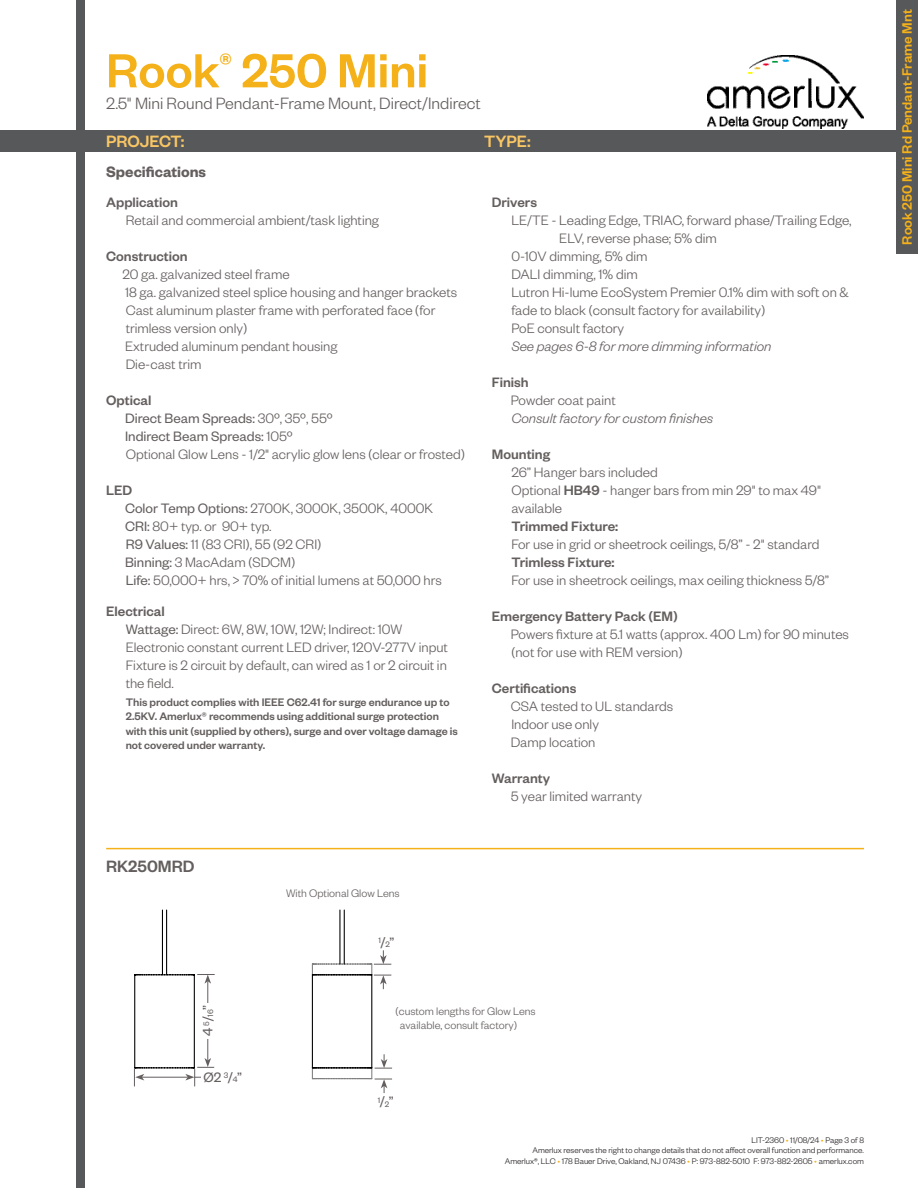
<style>
.page{position:relative;width:918px;height:1188px;background:#fff}
.page>*{position:absolute;margin:0;border:0;box-sizing:border-box;transform-origin:0 0}
.t1{font:500 52.5px "Founders Grotesk";color:#f4b119}
.t2{font:300 18px "Founders Grotesk";color:#645e5e}
.t3{font:500 18px "Founders Grotesk";color:#f9c664}
.t4{font:500 18px "Founders Grotesk";color:#645e5e}
.t5{font:600 16.5px "Founders Grotesk";color:#645e5e}
.t6{font:300 15px/18px "Founders Grotesk";color:#645e5e}
.t7{font:500 15px "Founders Grotesk";color:#645e5e}
.t8{font:italic 300 15px "Founders Grotesk";color:#645e5e}
.t9{font:15px "Founders Grotesk";color:#645e5e}
.t10{font:500 15px "Founders Grotesk";color:#f4b119}
.t11{font:500 12px "Founders Grotesk";color:#645e5e}
.t12{font:300 12px/14.4px "Founders Grotesk";color:#645e5e}
.t13{font:300 9px/10.8px "Founders Grotesk";color:#231f20;text-align:right}
.t14{font:8.7px "Founders Grotesk";color:#645e5e}
.s1{font-weight:300}
.s2{font-weight:400}
.s3{font-size:15px}
.s4{font-weight:500}
.s5{font-size:8.7px}
.s6{color:#f4b119}
</style>
<div class="page">
<img style="left:707px;top:56px;width:157px;height:72px">
<div style="left:76px;top:0;width:10px;height:1188px;background:#57585a"></div>
<div style="left:0;top:130px;width:918px;height:22px;background:#57585a"></div>
<div style="left:896px;top:0;width:22px;height:254px;background:#57585a"></div>
<hr style="left:134px;top:975px;width:1px;height:93px;background:#000">
<hr style="left:194px;top:975px;width:1px;height:93px;background:#000">
<hr style="left:312px;top:975px;width:1px;height:93px;background:#000">
<hr style="left:371px;top:975px;width:1px;height:93px;background:#000">
<hr style="left:166px;top:910px;width:1px;height:65px;background:#000">
<hr style="left:162px;top:910px;width:1px;height:65px;background:#000">
<hr style="left:344px;top:910px;width:1px;height:54px;background:#000">
<hr style="left:339px;top:910px;width:1px;height:54px;background:#000">
<hr style="left:208px;top:981px;width:1px;height:79px;background:#645e5e">
<svg style="left:134px;top:1058px;width:80px;height:28px"></svg>
<svg style="left:135px;top:974px;width:80px;height:10px"></svg>
<div style="left:201px;top:1070px;width:43px;height:14px;background:#fff"></div>
<div style="left:201px;top:1003px;width:14px;height:36px;background:#fff"></div>
<hr style="left:106px;top:848px;width:758px;height:1px;background:#f4b119">
<svg style="left:312px;top:950px;width:79px;height:39px"></svg>
<svg style="left:312px;top:1054px;width:80px;height:39px"></svg>
<h1 class="t1" style="left:106px;top:38px;width:323px">Rook<sup>®</sup> 250 Mini</h1>
<p class="t2" style="left:106px;top:92px;width:376px">2.5" Mini Round Pendant-Frame Mount, Direct/Indirect</p>
<p class="t3" style="left:106px;top:130px;width:80px">PROJECT:</p>
<p class="t3" style="left:484px;top:130px;width:48px">TYPE:</p>
<p class="t5" style="left:106px;top:161px;width:101px">Specifications</p>
<p class="t7" style="left:106px;top:193px;width:73px">Application</p>
<p class="t6" style="left:126px;top:211px;width:255px">Retail and commercial ambient/task lighting</p>
<p class="t7" style="left:106px;top:247px;width:83px">Construction</p>
<p class="t6" style="left:122px;top:265px;width:169px">20 ga. galvanized steel frame</p>
<p class="t6" style="left:125px;top:283px;width:334px">18 ga. galvanized steel splice housing and hanger brackets</p>
<p class="t6" style="left:126px;top:301px;width:311px">Cast aluminum plaster frame with perforated face (for</p>
<p class="t6" style="left:126px;top:319px;width:123px">trimless version only)</p>
<p class="t6" style="left:125px;top:337px;width:214px">Extruded aluminum pendant housing</p>
<p class="t6" style="left:126px;top:355px;width:77px">Die-cast trim</p>
<p class="t7" style="left:106px;top:391px;width:47px">Optical</p>
<p class="t9" style="left:125px;top:409px;width:209px">Direct Beam Spreads: <span class="s1">30º, 35º, 55º</span></p>
<p class="t9" style="left:125px;top:427px;width:169px">Indirect Beam Spreads: <span class="s1">105º</span></p>
<p class="t6" style="left:126px;top:445px;width:341px">Optional Glow Lens - 1/2" acrylic glow lens (clear or frosted)</p>
<p class="t7" style="left:106px;top:481px;width:28px">LED</p>
<p class="t6" style="left:125px;top:499px;width:309px"><span class="s2">Color Temp Options:</span> 2700K, 3000K, 3500K, 4000K</p>
<p class="t6" style="left:125px;top:517px;width:148px"><span class="s2">CRI:</span> 80+ typ. or 90+ typ.</p>
<p class="t6" style="left:126px;top:535px;width:197px"><span class="s2">R9 Values:</span> 11 (83 CRI), 55 (92 CRI)</p>
<p class="t6" style="left:125px;top:553px;width:172px"><span class="s2">Binning:</span> 3 MacAdam (SDCM)</p>
<p class="t6" style="left:126px;top:571px;width:318px"><span class="s2">Life:</span> 50,000+ hrs, &gt; 70% of initial lumens at 50,000 hrs</p>
<p class="t7" style="left:106px;top:602px;width:60px">Electrical</p>
<p class="t6" style="left:126px;top:619px;width:278px"><span class="s2">Wattage:</span> Direct: 6W, 8W, 10W, 12W; Indirect: 10W</p>
<p class="t6" style="left:126px;top:637px;width:324px">Electronic constant current LED driver, 120V-277V input</p>
<p class="t6" style="left:126px;top:655px;width:323px">Fixture is 2 circuit by default, can wired as 1 or 2 circuit in</p>
<p class="t6" style="left:126px;top:673px;width:50px">the field.</p>
<p class="t11" style="left:126px;top:694px;width:325px">This product complies with IEEE C62.41 for surge endurance up to</p>
<p class="t11" style="left:126px;top:709px;width:315px">2.5KV. Amerlux® recommends using additional surge protection</p>
<p class="t11" style="left:126px;top:723px;width:334px">with this unit (supplied by others), surge and over voltage damage is</p>
<p class="t11" style="left:126px;top:738px;width:141px">not covered under warranty.</p>
<p class="t4" style="left:106px;top:855px;width:90px">RK250MRD</p>
<p class="t12" style="left:286px;top:886px;width:115px">With Optional Glow Lens</p>
<p class="t14" style="left:379px;top:937px;width:17px">1<span class="s3">/</span>2<span class="s3">”</span></p>
<p class="t7" style="left:492px;top:193px;width:47px">Drivers</p>
<p class="t6" style="left:559px;top:211px;width:294px;text-indent:-48px">LE/TE - Leading Edge, TRIAC, forward phase/Trailing Edge,<br>ELV, reverse phase; 5% dim</p>
<p class="t6" style="left:511px;top:247px;width:138px">0-10V dimming, 5% dim</p>
<p class="t6" style="left:511px;top:265px;width:128px">DALI dimming, 1% dim</p>
<p class="t6" style="left:511px;top:283px;width:339px">Lutron Hi-lume EcoSystem Premier 0.1% dim with soft on &amp;</p>
<p class="t6" style="left:511px;top:301px;width:255px">fade to black (consult factory for availability)</p>
<p class="t6" style="left:511px;top:319px;width:114px">PoE consult factory</p>
<p class="t8" style="left:511px;top:337px;width:262px">See pages 6-8 for more dimming information</p>
<p class="t7" style="left:492px;top:373px;width:38px">Finish</p>
<p class="t6" style="left:511px;top:391px;width:106px">Powder coat paint</p>
<p class="t8" style="left:511px;top:409px;width:204px">Consult factory for custom finishes</p>
<p class="t7" style="left:492px;top:445px;width:60px">Mounting</p>
<p class="t6" style="left:511px;top:463px;width:148px">26” Hanger bars included</p>
<p class="t6" style="left:511px;top:481px;width:311px">Optional <span class="s4">HB49</span> - hanger bars from min 29" to max 49"</p>
<p class="t6" style="left:511px;top:499px;width:52px">available</p>
<p class="t7" style="left:511px;top:517px;width:108px">Trimmed Fixture:</p>
<p class="t6" style="left:511px;top:535px;width:310px">For use in grid or sheetrock ceilings, 5/8” - 2" standard</p>
<p class="t7" style="left:511px;top:553px;width:105px">Trimless Fixture:</p>
<p class="t6" style="left:511px;top:571px;width:319px">For use in sheetrock ceilings, max ceiling thickness 5/8”</p>
<p class="t7" style="left:492px;top:607px;width:188px">Emergency Battery Pack (EM)</p>
<p class="t6" style="left:511px;top:625px;width:340px">Powers fixture at 5.1 watts (approx. 400 Lm) for 90 minutes</p>
<p class="t6" style="left:511px;top:643px;width:173px">(not for use with REM version)</p>
<p class="t7" style="left:492px;top:679px;width:86px">Certifications</p>
<p class="t6" style="left:511px;top:697px;width:164px">CSA tested to UL standards</p>
<p class="t6" style="left:511px;top:715px;width:89px">Indoor use only</p>
<p class="t6" style="left:511px;top:733px;width:86px">Damp location</p>
<p class="t7" style="left:492px;top:769px;width:60px">Warranty</p>
<p class="t6" style="left:511px;top:787px;width:133px">5 year limited warranty</p>
<p class="t9" style="left:199px;top:1036px;width:33px;rotate:-90deg">4 <sup>5</sup>/<span class="s5">16</span>”</p>
<p class="t9" style="left:203px;top:1068px;width:40px">Ø2 <sup>3</sup>/<span class="s5">4</span>”</p>
<p class="t12" style="left:400px;top:1003px;width:137px;text-indent:-4px">(custom lengths for Glow Lens available, consult factory)</p>
<p class="t14" style="left:378px;top:1096px;width:17px">1<span class="s3">/</span>2<span class="s3">”</span></p>
<p class="t13" style="left:505px;top:1134px;width:361px">LIT-2360 <span class="s6">•</span> 11/08/24 <span class="s6">•</span> Page 3 of 8<br>Amerlux reserves the right to change details that do not affect overall function and performance.<br>Amerlux®, LLC <span class="s6">•</span> 178 Bauer Drive, Oakland, NJ 07436 <span class="s6">•</span> P: 973-882-5010 F: 973-882-2605 <span class="s6">•</span> amerlux.com</p>
<p class="t10" style="left:898px;top:245px;width:237px;rotate:-90deg">Rook 250 Mini Rd Pendant-Frame Mnt</p>
</div>
